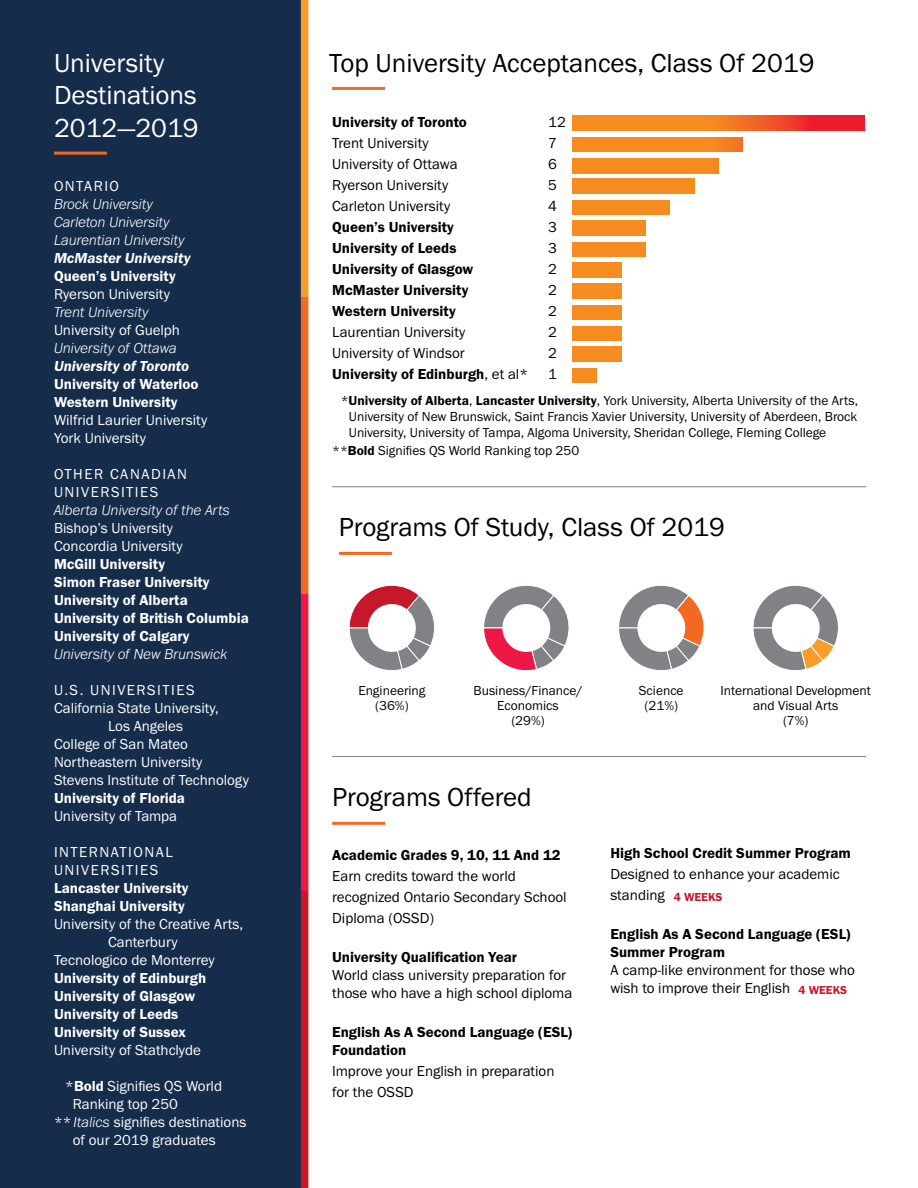
<style>
.page{position:relative;width:918px;height:1188px;background:#fff}
.page>*{position:absolute;margin:0;border:0;box-sizing:border-box;transform-origin:0 0}
.t1{font:27px "Franklin Gothic URW Boo";color:#000}
.t2{font:27px/32.4px "Franklin Gothic URW Boo";color:#fff}
.t3{font:15px/18px "Franklin Gothic URW Boo";color:#fff}
.t4{font:15px/21px "Franklin Gothic URW Boo";color:#000}
.t5{font:15px/18px "Franklin Gothic URW Dem";color:#000}
.t6{font:15px/18px "Franklin Gothic URW Dem";color:#fff}
.t7{font:italic 300 15px/18px "Franklin Gothic URW";color:#fff}
.t8{font:15px/18px "Franklin Gothic URW Boo";letter-spacing:.1em;color:#fff}
.t9{font:15px "Franklin Gothic URW Dem Ita";color:#fff}
.t10{font:15px "Franklin Gothic URW Boo";letter-spacing:.095em;color:#fff}
.t11{font:13.5px/15px "Franklin Gothic URW Boo";color:#000;text-align:center}
.t12{font:12px "Franklin Gothic URW Dem";color:#c6182b}
.s1{font-family:"Franklin Gothic URW Dem"}
.s2{font-family:"Franklin Gothic URW";font-weight:300;font-style:italic}
.s3{font-family:"Franklin Gothic URW Boo"}
</style>
<div class="page">
<div style="left:0;top:0;width:301px;height:1188px;background:#152c4b"></div>
<hr style="left:54px;top:152px;width:53px;height:3px;background:#f26921">
<div style="left:301px;top:0;width:7px;height:297px;background:#f99d2a"></div>
<div style="left:301px;top:297px;width:7px;height:297px;background:#f26921"></div>
<div style="left:301px;top:594px;width:7px;height:297px;background:#ed1844"></div>
<div style="left:301px;top:891px;width:7px;height:297px;background:#c6182b"></div>
<hr style="left:332px;top:822px;width:53px;height:3px;background:#f26921">
<div style="left:572px;top:368px;width:25px;height:15px;background:#f68b1f"></div>
<div style="left:573px;top:347px;width:48px;height:14px;background:#f68b1f"></div>
<div style="left:573px;top:326px;width:48px;height:15px;background:#f68b1f"></div>
<div style="left:573px;top:305px;width:48px;height:15px;background:#f68b1f"></div>
<div style="left:572px;top:284px;width:49px;height:14px;background:#f68b1f"></div>
<div style="left:572px;top:262px;width:49px;height:15px;background:#f68b1f"></div>
<div style="left:572px;top:242px;width:73px;height:15px;background:#f68b1f"></div>
<div style="left:572px;top:221px;width:73px;height:14px;background:#f68b1f"></div>
<div style="left:572px;top:200px;width:98px;height:15px;background:#f68b1f"></div>
<div style="left:572px;top:179px;width:122px;height:14px;background:#f68b1f"></div>
<div style="left:572px;top:158px;width:146px;height:15px;background:#f68b1f"></div>
<svg style="left:572px;top:137px;width:171px;height:15px"></svg>
<svg style="left:572px;top:116px;width:292px;height:14px"></svg>
<hr style="left:332px;top:486px;width:534px;height:1px;background:#808285">
<svg style="left:349px;top:585px;width:85px;height:85px"></svg>
<svg style="left:483px;top:585px;width:86px;height:86px"></svg>
<svg style="left:619px;top:585px;width:85px;height:85px"></svg>
<svg style="left:753px;top:585px;width:85px;height:85px"></svg>
<hr style="left:339px;top:552px;width:53px;height:3px;background:#f26921">
<hr style="left:332px;top:87px;width:53px;height:3px;background:#f26921">
<hr style="left:332px;top:756px;width:534px;height:1px;background:#808285">
<h1 class="t2" style="left:54px;top:46px;width:146px">University<br>Destinations<br>2012—2019</h1>
<p class="t10" style="left:54px;top:176px;width:67px">ONTARIO</p>
<p class="t7" style="left:54px;top:195px;width:132px">Brock University<br>Carleton University<br>Laurentian University</p>
<p class="t9" style="left:54px;top:248px;width:138px">McMaster University</p>
<p class="t6" style="left:54px;top:267px;width:123px">Queen’s University</p>
<p class="t3" style="left:54px;top:285px;width:118px">Ryerson University</p>
<p class="t7" style="left:54px;top:303px;width:96px">Trent University</p>
<p class="t3" style="left:54px;top:321px;width:128px">University of Guelph</p>
<p class="t7" style="left:54px;top:339px;width:125px">University of Ottawa</p>
<p class="t9" style="left:54px;top:356px;width:137px">University of Toronto</p>
<p class="t6" style="left:54px;top:375px;width:146px">University of Waterloo<br>Western University</p>
<p class="t3" style="left:54px;top:411px;width:155px">Wilfrid Laurier University<br>York University</p>
<p class="t8" style="left:54px;top:465px;width:135px">OTHER CANADIAN<br>UNIVERSITIES</p>
<p class="t7" style="left:54px;top:501px;width:177px">Alberta University of the Arts</p>
<p class="t3" style="left:54px;top:519px;width:130px">Bishop’s University<br>Concordia University</p>
<p class="t6" style="left:54px;top:555px;width:196px">McGill University<br>Simon Fraser University<br>University of Alberta<br>University of British Columbia<br>University of Calgary</p>
<p class="t7" style="left:54px;top:645px;width:175px">University of New Brunswick</p>
<p class="t8" style="left:54px;top:681px;width:142px">U.S. UNIVERSITIES</p>
<p class="t3" style="left:54px;top:699px;width:166px">California State University,</p>
<p class="t3" style="left:108px;top:717px;width:77px">Los Angeles</p>
<p class="t3" style="left:54px;top:735px;width:136px">College of San Mateo</p>
<p class="t3" style="left:54px;top:753px;width:150px">Northeastern University</p>
<p class="t3" style="left:54px;top:771px;width:196px">Stevens Institute of Technology</p>
<p class="t6" style="left:54px;top:789px;width:132px">University of Florida</p>
<p class="t3" style="left:54px;top:807px;width:125px">University of Tampa</p>
<p class="t8" style="left:54px;top:843px;width:120px">INTERNATIONAL<br>UNIVERSITIES</p>
<p class="t6" style="left:54px;top:879px;width:136px">Lancaster University<br>Shanghai University</p>
<p class="t3" style="left:54px;top:915px;width:191px">University of the Creative Arts,</p>
<p class="t3" style="left:108px;top:933px;width:71px">Canterbury</p>
<p class="t3" style="left:54px;top:951px;width:162px">Tecnologico de Monterrey</p>
<p class="t6" style="left:54px;top:969px;width:154px">University of Edinburgh<br>University of Glasgow<br>University of Leeds<br>University of Sussex</p>
<p class="t3" style="left:54px;top:1041px;width:149px">University of Stathclyde</p>
<p class="t3" style="left:65px;top:1077px;width:158px">*<span class="s1">Bold</span> Signifies QS World</p>
<p class="t3" style="left:73px;top:1095px;width:107px">Ranking top 250</p>
<p class="t3" style="left:54px;top:1113px;width:194px">**<span class="s2">Italics</span> signifies destinations</p>
<p class="t3" style="left:73px;top:1131px;width:144px">of our 2019 graduates</p>
<h1 class="t1" style="left:329px;top:47px;width:487px">Top University Acceptances, Class Of 2019</h1>
<p class="t5" style="left:332px;top:113px;width:136px">University of Toronto</p>
<p class="t4" style="left:548px;top:111px;width:19px">12</p>
<p class="t4" style="left:332px;top:132px;width:98px">Trent University</p>
<p class="t4" style="left:548px;top:132px;width:10px">7</p>
<p class="t4" style="left:332px;top:153px;width:127px">University of Ottawa</p>
<p class="t4" style="left:548px;top:153px;width:10px">6</p>
<p class="t4" style="left:332px;top:174px;width:118px">Ryerson University</p>
<p class="t4" style="left:548px;top:174px;width:10px">5</p>
<p class="t4" style="left:332px;top:195px;width:120px">Carleton University</p>
<p class="t4" style="left:548px;top:195px;width:10px">4</p>
<p class="t5" style="left:332px;top:218px;width:123px">Queen’s University</p>
<p class="t4" style="left:548px;top:216px;width:10px">3</p>
<p class="t5" style="left:332px;top:239px;width:126px">University of Leeds</p>
<p class="t4" style="left:548px;top:237px;width:10px">3</p>
<p class="t5" style="left:332px;top:260px;width:143px">University of Glasgow</p>
<p class="t4" style="left:548px;top:258px;width:10px">2</p>
<p class="t5" style="left:332px;top:281px;width:138px">McMaster University</p>
<p class="t4" style="left:548px;top:279px;width:10px">2</p>
<p class="t5" style="left:332px;top:302px;width:125px">Western University</p>
<p class="t4" style="left:548px;top:300px;width:10px">2</p>
<p class="t4" style="left:332px;top:321px;width:135px">Laurentian University</p>
<p class="t4" style="left:548px;top:321px;width:10px">2</p>
<p class="t4" style="left:332px;top:342px;width:134px">University of Windsor</p>
<p class="t4" style="left:548px;top:342px;width:10px">2</p>
<p class="t5" style="left:332px;top:365px;width:198px">University of Edinburgh<span class="s3">, et al*</span></p>
<p class="t4" style="left:548px;top:363px;width:10px">1</p>
<p class="t11" style="left:349px;top:392px;width:511px;line-height:16.2px;text-align:justify;text-indent:-8px">*<span class="s1">University of Alberta</span>, <span class="s1">Lancaster University</span>, York University, Alberta University of the Arts, University of New Brunswick, Saint Francis Xavier University, University of Aberdeen, Brock University, University of Tampa, Algoma University, Sheridan College, Fleming College</p>
<p class="t11" style="left:332px;top:443px;width:249px">**<span class="s1">Bold</span> Signifies QS World Ranking top 250</p>
<h1 class="t1" style="left:339px;top:510px;width:388px">Programs Of Study, Class Of 2019</h1>
<p class="t11" style="left:358px;top:683px;width:68px">Engineering (36%)</p>
<p class="t11" style="left:474px;top:683px;width:111px">Business/Finance/<br>Economics<br>(29%)</p>
<p class="t11" style="left:639px;top:683px;width:46px">Science (21%)</p>
<p class="t11" style="left:720px;top:683px;width:152px">International Development and Visual Arts<br>(7%)</p>
<h1 class="t1" style="left:332px;top:780px;width:201px">Programs Offered</h1>
<p class="t5" style="left:332px;top:846px;width:230px">Academic Grades 9, 10, 11 And 12</p>
<p class="t4" style="left:332px;top:865px;width:236px">Earn credits toward the world recognized Ontario Secondary School<br>Diploma (OSSD)</p>
<p class="t5" style="left:332px;top:948px;width:186px">University Qualification Year</p>
<p class="t4" style="left:332px;top:966px;width:242px;line-height:18px">World class university preparation for those who have a high school diploma</p>
<p class="t5" style="left:332px;top:1023px;width:242px">English As A Second Language (ESL)<br>Foundation</p>
<p class="t4" style="left:332px;top:1060px;width:224px">Improve your English in preparation for the OSSD</p>
<p class="t5" style="left:610px;top:844px;width:242px">High School Credit Summer Program</p>
<p class="t4" style="left:610px;top:863px;width:231px">Designed to enhance your academic standing</p>
<p class="t5" style="left:610px;top:925px;width:242px">English As A Second Language (ESL)<br>Summer Program</p>
<p class="t4" style="left:610px;top:961px;width:246px;line-height:18px">A camp-like environment for those who wish to improve their English</p>
<p class="t12" style="left:674px;top:889px;width:50px">4 WEEKS</p>
<p class="t12" style="left:799px;top:982px;width:50px">4 WEEKS</p>
</div>
